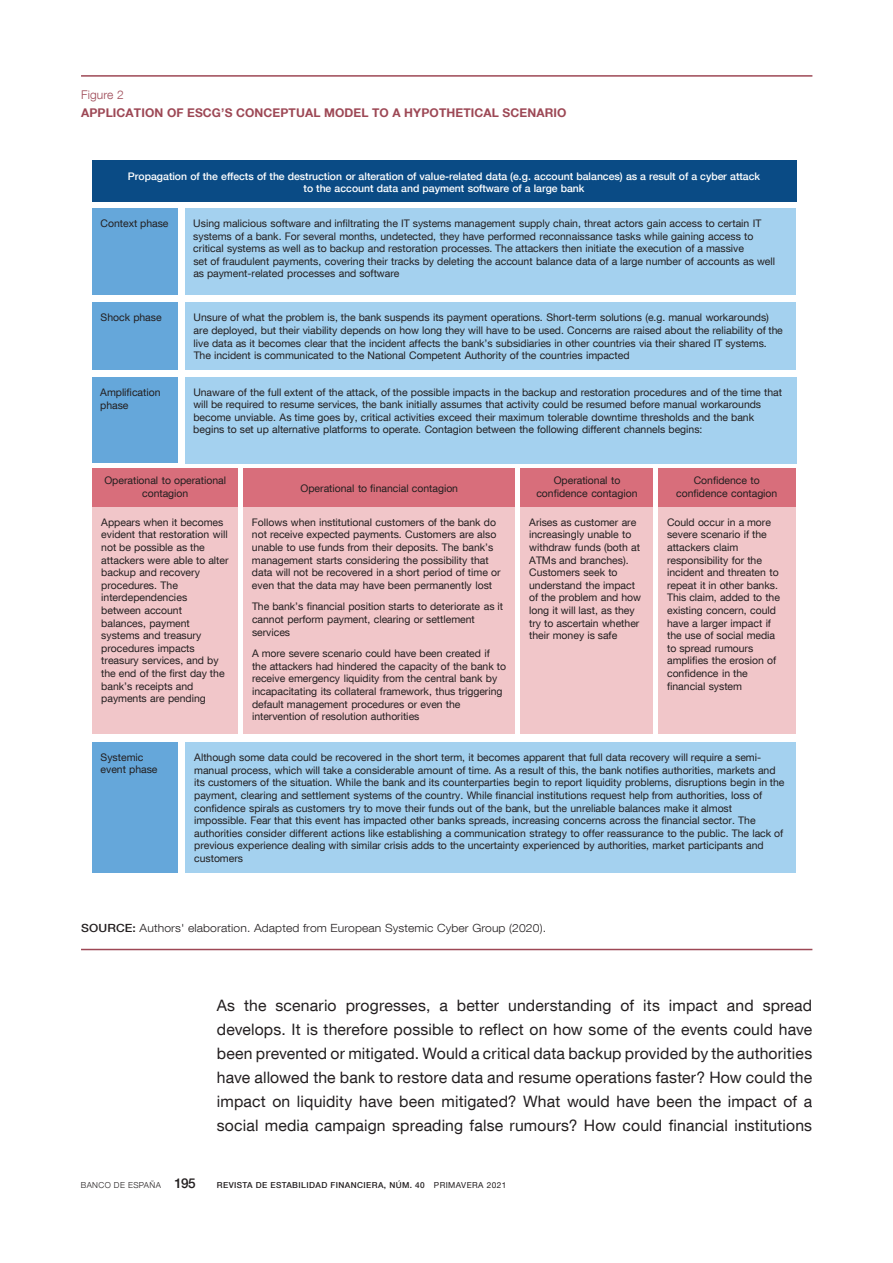
<style>
.page{position:relative;width:893px;height:1263px;background:#fff}
.page>*{position:absolute;margin:0;border:0;box-sizing:border-box;transform-origin:0 0}
.t1{font:15.75px/24px "Bd E Neue Helvetica";letter-spacing:.01em;color:#231f20;text-align:justify}
.t2{font:700 12px "Bd E Neue Helvetica";letter-spacing:.01em;color:#9d4855}
.t3{font:300 12px "Bd E Neue Helvetica";letter-spacing:.01em;color:#9d4855}
.t4{font:300 11.25px "Bd E Neue Helvetica";letter-spacing:.01em;color:#231f20;scale:1.08 1}
.t5{font:10.5px/12.6px "Bd E Neue Helvetica";color:#231f20}
.t6{font:500 10.5px/12.6px "Bd E Neue Helvetica";letter-spacing:-.005em;color:#fff;text-align:center}
.t7{font:500 8.25px "Bd E Neue Helvetica";letter-spacing:.05em;color:#231f20}
.t8{font:300 8.25px "Bd E Neue Helvetica";letter-spacing:.05em;color:#231f20}
.s1{font-weight:500}
.s2{font-weight:500;font-size:13.5px}
.s3{font-weight:400}
</style>
<div class="page">
<hr style="left:81px;top:75px;width:731px;height:2px;background:#9d4855">
<hr style="left:81px;top:949px;width:731px;height:1px;background:#9d4855">
<div style="left:185px;top:208px;width:611px;height:87px;background:#a4d1ef"></div>
<div style="left:92px;top:208px;width:85px;height:87px;background:#65a7da"></div>
<div style="left:92px;top:161px;width:704px;height:41px;background:#0a4b85"></div>
<div style="left:185px;top:302px;width:611px;height:68px;background:#a4d1ef"></div>
<div style="left:92px;top:302px;width:85px;height:67px;background:#65a7da"></div>
<div style="left:185px;top:377px;width:611px;height:86px;background:#a4d1ef"></div>
<div style="left:92px;top:377px;width:85px;height:85px;background:#65a7da"></div>
<div style="left:92px;top:469px;width:146px;height:39px;background:#d86e7b"></div>
<div style="left:243px;top:469px;width:272px;height:39px;background:#d86e7b"></div>
<div style="left:521px;top:469px;width:132px;height:39px;background:#d86e7b"></div>
<div style="left:659px;top:469px;width:137px;height:39px;background:#d86e7b"></div>
<div style="left:92px;top:507px;width:146px;height:227px;background:#f1c6c9"></div>
<div style="left:243px;top:507px;width:272px;height:227px;background:#f1c6c9"></div>
<div style="left:521px;top:507px;width:132px;height:227px;background:#f1c6c9"></div>
<div style="left:659px;top:507px;width:137px;height:227px;background:#f1c6c9"></div>
<div style="left:186px;top:742px;width:610px;height:131px;background:#a4d1ef"></div>
<div style="left:92px;top:742px;width:86px;height:130px;background:#65a7da"></div>
<p class="t3" style="left:81px;top:88px;width:44px">Figure 2</p>
<p class="t2" style="left:81px;top:105px;width:487px">APPLICATION OF ESCG’S CONCEPTUAL MODEL TO A HYPOTHETICAL SCENARIO</p>
<p class="t6" style="left:128px;top:169px;width:634px">Propagation of the effects of the destruction or alteration of value-related data (e.g. account balances) as a result of a cyber attack to the account data and payment software of a large bank</p>
<p class="t5" style="left:101px;top:217px;width:69px">Context phase</p>
<p class="t5" style="left:193px;top:217px;width:583px">Using malicious software and infiltrating the IT systems management supply chain, threat actors gain access to certain IT systems of a bank. For several months, undetected, they have performed reconnaissance tasks while gaining access to critical systems as well as to backup and restoration processes. The attackers then initiate the execution of a massive<br>set of fraudulent payments, covering their tracks by deleting the account balance data of a large number of accounts as well as payment-related processes and software</p>
<p class="t5" style="left:101px;top:310px;width:63px">Shock phase</p>
<p class="t5" style="left:194px;top:311px;width:591px">Unsure of what the problem is, the bank suspends its payment operations. Short-term solutions (e.g. manual workarounds) are deployed, but their viability depends on how long they will have to be used. Concerns are raised about the reliability of the live data as it becomes clear that the incident affects the bank’s subsidiaries in other countries via their shared IT systems.<br>The incident is communicated to the National Competent Authority of the countries impacted</p>
<p class="t5" style="left:100px;top:386px;width:62px">Amplification phase</p>
<p class="t5" style="left:193px;top:385px;width:590px">Unaware of the full extent of the attack, of the possible impacts in the backup and restoration procedures and of the time that will be required to resume services, the bank initially assumes that activity could be resumed before manual workarounds become unviable. As time goes by, critical activities exceed their maximum tolerable downtime thresholds and the bank begins to set up alternative platforms to operate. Contagion between the following different channels begins:</p>
<p class="t5" style="left:104px;top:474px;width:123px;text-align:center">Operational to operational contagion</p>
<p class="t5" style="left:301px;top:482px;width:159px">Operational to financial contagion</p>
<p class="t5" style="left:536px;top:474px;width:103px;text-align:center">Operational to confidence contagion</p>
<p class="t5" style="left:676px;top:474px;width:103px;text-align:center">Confidence to confidence contagion</p>
<p class="t5" style="left:101px;top:515px;width:129px">Appears when it becomes evident that restoration will not be possible as the attackers were able to alter backup and recovery procedures. The interdependencies between account balances, payment systems and treasury procedures impacts treasury services, and by the end of the first day the bank’s receipts and payments are pending</p>
<p class="t5" style="left:252px;top:515px;width:250px">Follows when institutional customers of the bank do not receive expected payments. Customers are also unable to use funds from their deposits. The bank’s management starts considering the possibility that data will not be recovered in a short period of time or even that the data may have been permanently lost</p>
<p class="t5" style="left:529px;top:515px;width:113px">Arises as customer are increasingly unable to withdraw funds (both at<br>ATMs and branches).<br>Customers seek to understand the impact of the problem and how long it will last, as they try to ascertain whether their money is safe</p>
<p class="t5" style="left:667px;top:515px;width:114px">Could occur in a more severe scenario if the attackers claim responsibility for the incident and threaten to repeat it in other banks.<br>This claim, added to the existing concern, could have a larger impact if the use of social media to spread rumours amplifies the erosion of confidence in the financial system</p>
<p class="t5" style="left:252px;top:600px;width:253px">The bank’s financial position starts to deteriorate as it cannot perform payment, clearing or settlement services</p>
<p class="t5" style="left:252px;top:647px;width:256px">A more severe scenario could have been created if the attackers had hindered the capacity of the bank to receive emergency liquidity from the central bank by incapacitating its collateral framework, thus triggering default management procedures or even the intervention of resolution authorities</p>
<p class="t5" style="left:101px;top:750px;width:58px">Systemic event phase</p>
<p class="t5" style="left:194px;top:751px;width:592px">Although some data could be recovered in the short term, it becomes apparent that full data recovery will require a semi&shy;manual process, which will take a considerable amount of time. As a result of this, the bank notifies authorities, markets and its customers of the situation. While the bank and its counterparties begin to report liquidity problems, disruptions begin in the payment, clearing and settlement systems of the country. While financial institutions request help from authorities, loss of confidence spirals as customers try to move their funds out of the bank, but the unreliable balances make it almost impossible. Fear that this event has impacted other banks spreads, increasing concerns across the financial sector. The authorities consider different actions like establishing a communication strategy to offer reassurance to the public. The lack of previous experience dealing with similar crisis adds to the uncertainty experienced by authorities, market participants and customers</p>
<p class="t4" style="left:81px;top:921px;width:432px"><span class="s1">SOURCE:</span> Authors' elaboration. Adapted from European Systemic Cyber Group (2020).</p>
<p class="t1" style="left:217px;top:993px;width:597px">As the scenario progresses, a better understanding of its impact and spread develops. It is therefore possible to reflect on how some of the events could have been prevented or mitigated. Would a critical data backup provided by the authorities have allowed the bank to restore data and resume operations faster? How could the impact on liquidity have been mitigated? What would have been the impact of a social media campaign spreading false rumours? How could financial institutions</p>
<p class="t8" style="left:81px;top:1180px;width:116px">BANCO DE ESPAÑA <span class="s2">195</span></p>
<p class="t7" style="left:217px;top:1180px;width:291px">REVISTA DE ESTABILIDAD FINANCIERA, NÚM. 40 <span class="s3">PRIMAVERA 2021</span></p>
</div>
